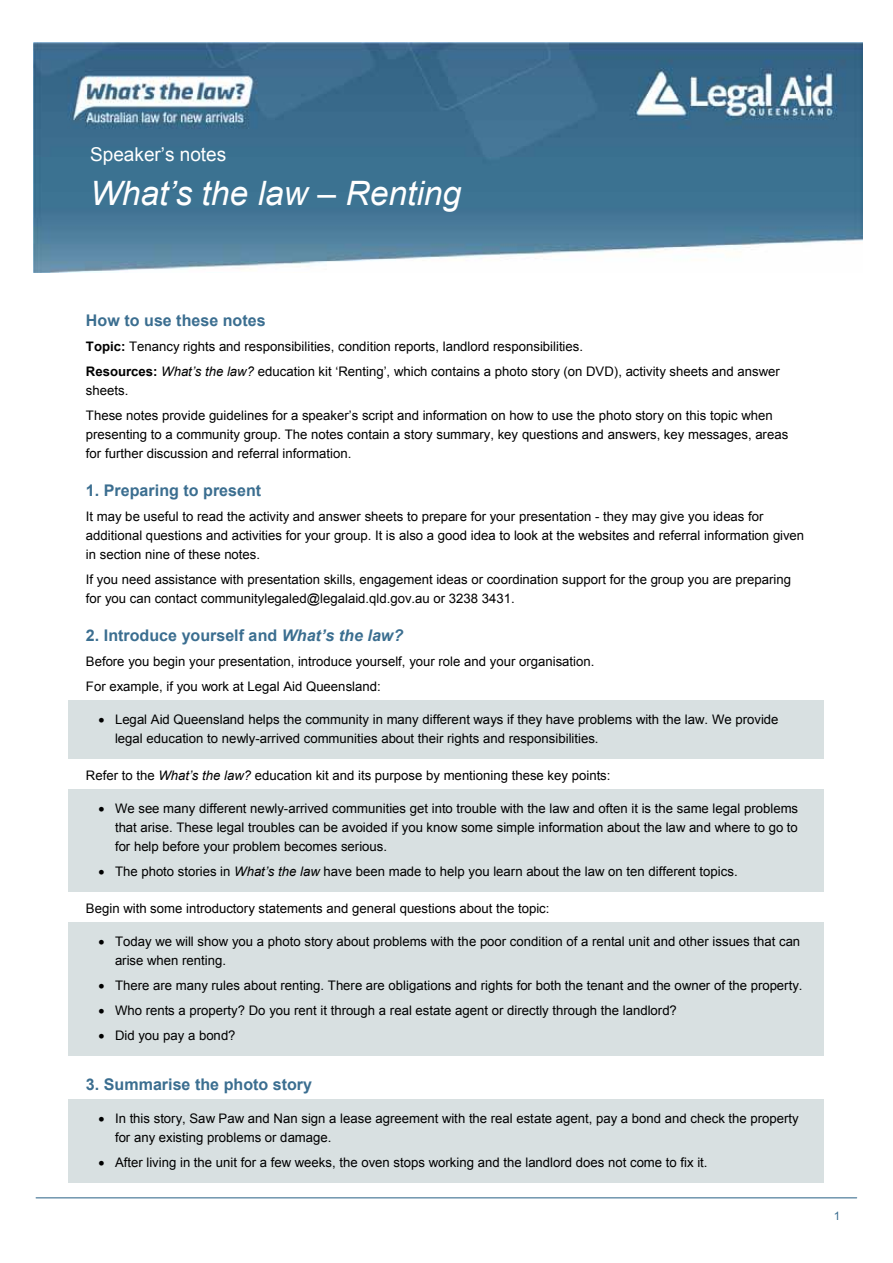
<style>
.page{position:relative;width:893px;height:1263px;background:#fff}
.page>*{position:absolute;margin:0;border:0;box-sizing:border-box;transform-origin:0 0}
.t1{font:italic 33.6px "Arial";color:#fff}
.t2{font:19.05px "Arial";color:#fff}
.t3{font:700 16.05px "Arial";color:#3b6e90}
.t4{font:13.2px/19px "Arial";color:#000}
.t5{font:11.7px "Arial";color:#3b6e90}
.s1{font-weight:700}
.s2{font-style:italic}
</style>
<div class="page">
<img style="left:33px;top:42px;width:830px;height:231px">
<hr style="left:36px;top:1197px;width:821px;height:1px;background:#3b6e8f">
<div style="left:70px;top:702px;width:752px;height:26px;background:#d8e0e1"></div>
<hr style="left:69px;top:700px;width:754px;height:2px;background:#d8e0e1">
<div style="left:70px;top:728px;width:752px;height:29px;background:#d8e0e1"></div>
<hr style="left:69px;top:757px;width:754px;height:2px;background:#d8e0e1">
<svg style="left:69px;top:702px;width:1px;height:55px"></svg>
<svg style="left:822px;top:702px;width:1px;height:55px"></svg>
<div style="left:70px;top:791px;width:752px;height:26px;background:#d8e0e1"></div>
<hr style="left:69px;top:789px;width:754px;height:2px;background:#d8e0e1">
<div style="left:70px;top:817px;width:752px;height:19px;background:#d8e0e1"></div>
<div style="left:70px;top:836px;width:752px;height:25px;background:#d8e0e1"></div>
<div style="left:70px;top:861px;width:752px;height:29px;background:#d8e0e1"></div>
<hr style="left:69px;top:890px;width:754px;height:2px;background:#d8e0e1">
<svg style="left:69px;top:791px;width:1px;height:99px"></svg>
<svg style="left:822px;top:791px;width:1px;height:99px"></svg>
<div style="left:70px;top:924px;width:752px;height:26px;background:#d8e0e1"></div>
<hr style="left:69px;top:922px;width:754px;height:2px;background:#d8e0e1">
<div style="left:70px;top:950px;width:752px;height:25px;background:#d8e0e1"></div>
<div style="left:70px;top:975px;width:752px;height:25px;background:#d8e0e1"></div>
<div style="left:70px;top:1000px;width:752px;height:25px;background:#d8e0e1"></div>
<div style="left:70px;top:1025px;width:752px;height:29px;background:#d8e0e1"></div>
<hr style="left:69px;top:1054px;width:754px;height:1px;background:#d8e0e1">
<svg style="left:69px;top:924px;width:1px;height:130px"></svg>
<svg style="left:822px;top:924px;width:1px;height:130px"></svg>
<div style="left:70px;top:1101px;width:752px;height:26px;background:#d8e0e1"></div>
<hr style="left:69px;top:1099px;width:754px;height:2px;background:#d8e0e1">
<div style="left:70px;top:1127px;width:752px;height:25px;background:#d8e0e1"></div>
<div style="left:70px;top:1152px;width:752px;height:29px;background:#d8e0e1"></div>
<hr style="left:69px;top:1181px;width:754px;height:2px;background:#d8e0e1">
<svg style="left:69px;top:1101px;width:1px;height:80px"></svg>
<svg style="left:822px;top:1101px;width:1px;height:80px"></svg>
<h2 class="t2" style="left:90px;top:142px;width:138px">Speaker’s notes</h2>
<h1 class="t1" style="left:90px;top:171px;width:373px">What’s the law – Renting</h1>
<p class="t3" style="left:86px;top:310px;width:181px">How to use these notes</p>
<p class="t4" style="left:86px;top:334px;width:695px;line-height:24.9px"><span class="s1">Topic:</span> Tenancy rights and responsibilities, condition reports, landlord responsibilities.<br><span class="s1">Resources:</span> <span class="s2">What’s the law?</span> education kit ‘Renting’, which contains a photo story (on DVD), activity sheets and answer</p>
<p class="t4" style="left:86px;top:378px;width:688px;line-height:24.9px">sheets.<br>These notes provide guidelines for a speaker’s script and information on how to use the photo story on this topic when</p>
<p class="t4" style="left:86px;top:425px;width:704px">presenting to a community group. The notes contain a story summary, key questions and answers, key messages, areas for further discussion and referral information.</p>
<p class="t3" style="left:86px;top:480px;width:177px">1. Preparing to present</p>
<p class="t4" style="left:86px;top:507px;width:720px">It may be useful to read the activity and answer sheets to prepare for your presentation - they may give you ideas for additional questions and activities for your group. It is also a good idea to look at the websites and referral information given in section nine of these notes.</p>
<p class="t4" style="left:86px;top:570px;width:707px">If you need assistance with presentation skills, engagement ideas or coordination support for the group you are preparing for you can contact communitylegaled@legalaid.qld.gov.au or 3238 3431.</p>
<p class="t3" style="left:86px;top:624px;width:319px">2. Introduce yourself and <span class="s2">What’s the law?</span></p>
<p class="t4" style="left:86px;top:649px;width:510px;line-height:24.9px">Before you begin your presentation, introduce yourself, your role and your organisation.<br>For example, if you work at Legal Aid Queensland:</p>
<p class="t4" style="left:115px;top:710px;width:665px;text-indent:-17px">• Legal Aid Queensland helps the community in many different ways if they have problems with the law. We provide legal education to newly-arrived communities about their rights and responsibilities.</p>
<p class="t4" style="left:86px;top:766px;width:526px">Refer to the <span class="s2">What’s the law?</span> education kit and its purpose by mentioning these key points:</p>
<p class="t4" style="left:115px;top:799px;width:685px;text-align:justify;text-indent:-17px">• We see many different newly-arrived communities get into trouble with the law and often it is the same legal problems that arise. These legal troubles can be avoided if you know some simple information about the law and where to go to for help before your problem becomes serious.</p>
<p class="t4" style="left:98px;top:862px;width:641px">• The photo stories in <span class="s2">What’s the law</span> have been made to help you learn about the law on ten different topics.</p>
<p class="t4" style="left:86px;top:899px;width:465px">Begin with some introductory statements and general questions about the topic:</p>
<p class="t4" style="left:115px;top:932px;width:687px;text-indent:-17px">• Today we will show you a photo story about problems with the poor condition of a rental unit and other issues that can arise when renting.</p>
<p class="t4" style="left:98px;top:976px;width:705px">• There are many rules about renting. There are obligations and rights for both the tenant and the owner of the property.</p>
<p class="t4" style="left:98px;top:1001px;width:580px">• Who rents a property? Do you rent it through a real estate agent or directly through the landlord?</p>
<p class="t4" style="left:98px;top:1026px;width:139px">• Did you pay a bond?</p>
<p class="t3" style="left:86px;top:1073px;width:228px">3. Summarise the photo story</p>
<p class="t4" style="left:115px;top:1109px;width:685px;text-indent:-17px">• In this story, Saw Paw and Nan sign a lease agreement with the real estate agent, pay a bond and check the property for any existing problems or damage.</p>
<p class="t4" style="left:98px;top:1153px;width:611px">• After living in the unit for a few weeks, the oven stops working and the landlord does not come to fix it.</p>
<p class="t5" style="left:834px;top:1209px;width:8px">1</p>
</div>
